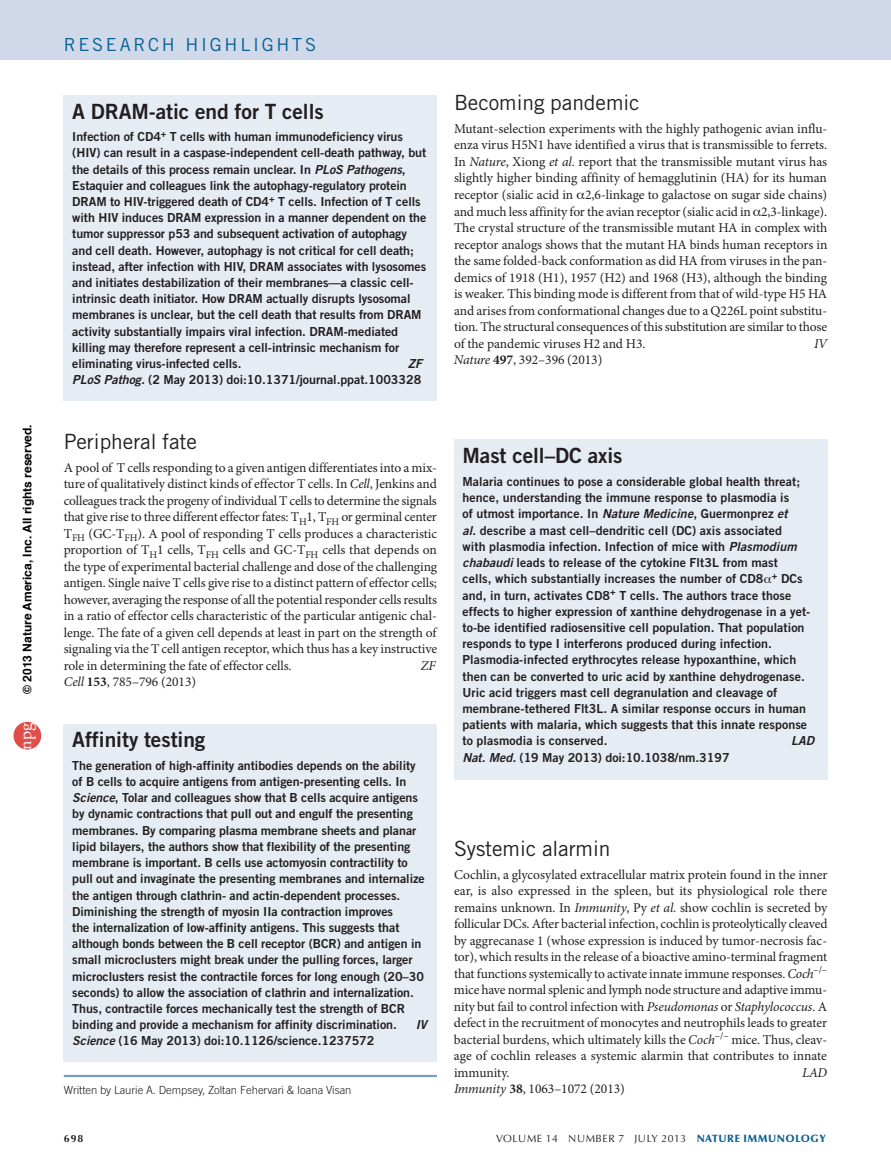
<style>
.page{position:relative;width:891px;height:1175px;background:#fff}
.page>*{position:absolute;margin:0;border:0;box-sizing:border-box;transform-origin:0 0}
.HEAD_res_notes_bold{font:21px "Trade Gothic LT Std Bd 2";letter-spacing:-.005em;color:#231f20}
.HEAD_res_notes{font:21px "Trade Gothic LT Std";letter-spacing:-.005em;color:#231f20}
.z-HEADER_follow{font:18px "Trade Gothic LT Std";letter-spacing:.15em;color:#086193}
.t1{font:18px "Adobe Garamond Pro";color:#fff}
.TEXT_first{font:13.5px/16.5px "Minion Pro";letter-spacing:-.005em;color:#231f20;text-align:justify}
.TEXT_first-2{font:italic 13.5px "Minion Pro";letter-spacing:-.02em;color:#231f20}
.BOX_text_bold_first{font:12.45px/16.2px "Trade Gothic LT Std Bd 2";letter-spacing:-.005em;color:#231f20}
.BOX_text_bold_first-2{font:12.45px "Trade Gothic LT Std Bd 2 Obl";color:#231f20}
.t2{font:700 12px "Helvetica";color:#000}
.ADDRESS_front{font:300 11.25px "Trade Gothic LT Std";letter-spacing:-.005em;color:#231f20}
.t3{font:10.5px "Optima LT Std";letter-spacing:.05em;color:#231f20}
.t4{font:700 10.5px "Optima LT Std";color:#231f20}
.s1{font-family:"Trade Gothic LT Std Bd 2 Obl"}
.s2{font-style:italic}
.s3{font-weight:700}
.s4{font-weight:900;color:#086193}
</style>
<div class="page">
<div style="left:0;top:0;width:891px;height:60px;background:#cfd9e9"></div>
<div style="left:64px;top:723px;width:373px;height:338px;background:#e6ecf4"></div>
<div style="left:64px;top:95px;width:373px;height:306px;background:#e6ecf4"></div>
<hr style="left:64px;top:1074px;width:373px;height:3px;background:#789dc1">
<div style="left:454px;top:440px;width:373px;height:340px;background:#e6ecf4"></div>
<div style="left:14px;top:722px;width:27px;height:27px;background:#df4e4a;border-radius:50%"></div>
<p class="t2" style="left:18px;top:693px;width:271px;rotate:-90deg">© 2013 Nature America, Inc. All rights reserved.</p>
<h2 class="t1" style="left:15px;top:749px;width:28px;rotate:-90deg">npg</h2>
<p class="z-HEADER_follow" style="left:64px;top:34px;width:254px">RESEARCH HIGHLIGHTS</p>
<p class="HEAD_res_notes_bold" style="left:72px;top:98px;width:253px">A DRAM-atic end for T cells</p>
<p class="BOX_text_bold_first" style="left:72px;top:128px;width:356px">Infection of CD4<sup>+</sup> T cells with human immunodeficiency virus (HIV) can result in a caspase-independent cell-death pathway, but the details of this process remain unclear. In <span class="s1">PLoS Pathogens</span>, Estaquier and colleagues link the autophagy-regulatory protein DRAM to HIV-triggered death of CD4<sup>+</sup> T cells. Infection of T cells with HIV induces DRAM expression in a manner dependent on the tumor suppressor p53 and subsequent activation of autophagy and cell death. However, autophagy is not critical for cell death; instead, after infection with HIV, DRAM associates with lysosomes and initiates destabilization of their membranes—a classic cell&shy;intrinsic death initiator. How DRAM actually disrupts lysosomal membranes is unclear, but the cell death that results from DRAM activity substantially impairs viral infection. DRAM-mediated killing may therefore represent a cell-intrinsic mechanism for eliminating virus-infected cells.</p>
<p class="BOX_text_bold_first-2" style="left:408px;top:356px;width:15px">ZF</p>
<p class="BOX_text_bold_first" style="left:72px;top:371px;width:350px"><span class="s1">PLoS Pathog.</span> (2 May 2013) doi:10.1371/journal.ppat.1003328</p>
<p class="HEAD_res_notes" style="left:454px;top:90px;width:187px">Becoming pandemic</p>
<p class="TEXT_first" style="left:454px;top:120px;width:375px">Mutant-selection experiments with the highly pathogenic avian influ&shy;enza virus H5N1 have identified a virus that is transmissible to ferrets.<br>In <span class="s2">Nature</span>, Xiong <span class="s2">et al</span>. report that the transmissible mutant virus has slightly higher binding affinity of hemagglutinin (HA) for its human receptor (sialic acid in 2,6-linkage to galactose on sugar side chains) and much less affinity for the avian receptor (sialic acid in 2,3-linkage).<br>The crystal structure of the transmissible mutant HA in complex with receptor analogs shows that the mutant HA binds human receptors in the same folded-back conformation as did HA from viruses in the pan&shy;demics of 1918 (H1), 1957 (H2) and 1968 (H3), although the binding is weaker. This binding mode is different from that of wild-type H5 HA and arises from conformational changes due to a Q226L point substitu&shy;tion. The structural consequences of this substitution are similar to those of the pandemic viruses H2 and H3.</p>
<p class="TEXT_first-2" style="left:814px;top:334px;width:15px">IV</p>
<p class="TEXT_first" style="left:454px;top:351px;width:150px"><span class="s2">Nature</span> <span class="s3">497</span>, 392–396 (2013)</p>
<p class="HEAD_res_notes" style="left:64px;top:429px;width:135px">Peripheral fate</p>
<p class="TEXT_first" style="left:64px;top:459px;width:375px">A pool of T cells responding to a given antigen differentiates into a mix&shy;ture of qualitatively distinct kinds of effector T cells. In <span class="s2">Cell</span>, Jenkins and colleagues track the progeny of individual T cells to determine the signals that give rise to three different effector fates: T<sub>H</sub>1, T<sub>FH</sub> or germinal center T<sub>FH</sub> (GC-T<sub>FH</sub>). A pool of responding T cells produces a characteristic proportion of T<sub>H</sub>1 cells, T<sub>FH</sub> cells and GC-T<sub>FH</sub> cells that depends on the type of experimental bacterial challenge and dose of the challenging antigen. Single naive T cells give rise to a distinct pattern of effector cells; however, averaging the response of all the potential responder cells results in a ratio of effector cells characteristic of the particular antigenic chal&shy;lenge. The fate of a given cell depends at least in part on the strength of signaling via the T cell antigen receptor, which thus has a key instructive role in determining the fate of effector cells.</p>
<p class="TEXT_first-2" style="left:421px;top:656px;width:16px">ZF</p>
<p class="TEXT_first" style="left:64px;top:674px;width:134px"><span class="s2">Cell</span> <span class="s3">153</span>, 785–796 (2013)</p>
<p class="HEAD_res_notes_bold" style="left:72px;top:726px;width:135px">Affinity testing</p>
<p class="BOX_text_bold_first" style="left:72px;top:757px;width:354px">The generation of high-affinity antibodies depends on the ability of B cells to acquire antigens from antigen-presenting cells. In <span class="s1">Science</span>, Tolar and colleagues show that B cells acquire antigens by dynamic contractions that pull out and engulf the presenting membranes. By comparing plasma membrane sheets and planar lipid bilayers, the authors show that flexibility of the presenting membrane is important. B cells use actomyosin contractility to pull out and invaginate the presenting membranes and internalize the antigen through clathrin- and actin-dependent processes.<br>Diminishing the strength of myosin IIa contraction improves<br>the internalization of low-affinity antigens. This suggests that although bonds between the B cell receptor (BCR) and antigen in small microclusters might break under the pulling forces, larger microclusters resist the contractile forces for long enough (20–30 seconds) to allow the association of clathrin and internalization.<br>Thus, contractile forces mechanically test the strength of BCR binding and provide a mechanism for affinity discrimination.</p>
<p class="BOX_text_bold_first-2" style="left:416px;top:1017px;width:13px">IV</p>
<p class="BOX_text_bold_first" style="left:72px;top:1032px;width:304px"><span class="s1">Science</span> (16 May 2013) doi:10.1126/science.1237572</p>
<p class="ADDRESS_front" style="left:64px;top:1083px;width:289px">Written by Laurie A. Dempsey, Zoltan Fehervari &amp; Ioana Visan</p>
<p class="HEAD_res_notes_bold" style="left:463px;top:443px;width:161px">Mast cell–DC axis</p>
<p class="BOX_text_bold_first" style="left:463px;top:473px;width:349px">Malaria continues to pose a considerable global health threat; hence, understanding the immune response to plasmodia is<br>of utmost importance. In <span class="s1">Nature Medicine</span>, Guermonprez <span class="s1">et<br>al</span>. describe a mast cell–dendritic cell (DC) axis associated<br>with plasmodia infection. Infection of mice with <span class="s1">Plasmodium chabaudi</span> leads to release of the cytokine Flt3L from mast<br>cells, which substantially increases the number of CD8 <sup>+</sup> DCs and, in turn, activates CD8<sup>+</sup> T cells. The authors trace those effects to higher expression of xanthine dehydrogenase in a yet&shy;to-be identified radiosensitive cell population. That population responds to type I interferons produced during infection.<br>Plasmodia-infected erythrocytes release hypoxanthine, which then can be converted to uric acid by xanthine dehydrogenase.<br>Uric acid triggers mast cell degranulation and cleavage of membrane-tethered Flt3L. A similar response occurs in human patients with malaria, which suggests that this innate response to plasmodia is conserved.</p>
<p class="BOX_text_bold_first-2" style="left:791px;top:733px;width:25px">LAD</p>
<p class="BOX_text_bold_first" style="left:463px;top:749px;width:269px"><span class="s1">Nat. Med.</span> (19 May 2013) doi:10.1038/nm.3197</p>
<p class="HEAD_res_notes" style="left:454px;top:835px;width:158px">Systemic alarmin</p>
<p class="TEXT_first" style="left:454px;top:866px;width:375px">Cochlin, a glycosylated extracellular matrix protein found in the inner ear, is also expressed in the spleen, but its physiological role there remains unknown. In <span class="s2">Immunity</span>, Py <span class="s2">et al.</span> show cochlin is secreted by follicular DCs. After bacterial infection, cochlin is proteolytically cleaved by aggrecanase 1 (whose expression is induced by tumor-necrosis fac&shy;tor), which results in the release of a bioactive amino-terminal fragment that functions systemically to activate innate immune responses. <span class="s2">Coch</span><sup>–/– </sup>mice have normal splenic and lymph node structure and adaptive immu&shy;nity but fail to control infection with <span class="s2">Pseudomonas</span> or <span class="s2">Staphylococcus</span>. A defect in the recruitment of monocytes and neutrophils leads to greater bacterial burdens, which ultimately kills the <span class="s2">Coch</span><sup>–/–</sup> mice. Thus, cleav&shy;age of cochlin releases a systemic alarmin that contributes to innate immunity.</p>
<p class="TEXT_first-2" style="left:802px;top:1063px;width:27px">LAD</p>
<p class="TEXT_first" style="left:454px;top:1080px;width:172px"><span class="s2">Immunity</span> <span class="s3">38</span>, 1063–1072 (2013)</p>
<p class="t4" style="left:64px;top:1132px;width:21px">698</p>
<p class="t3" style="left:496px;top:1132px;width:331px">VOLUME 14 NUMBER 7 JULY 2013 <span class="s4">NATURE IMMUNOLOGY</span></p>
</div>
